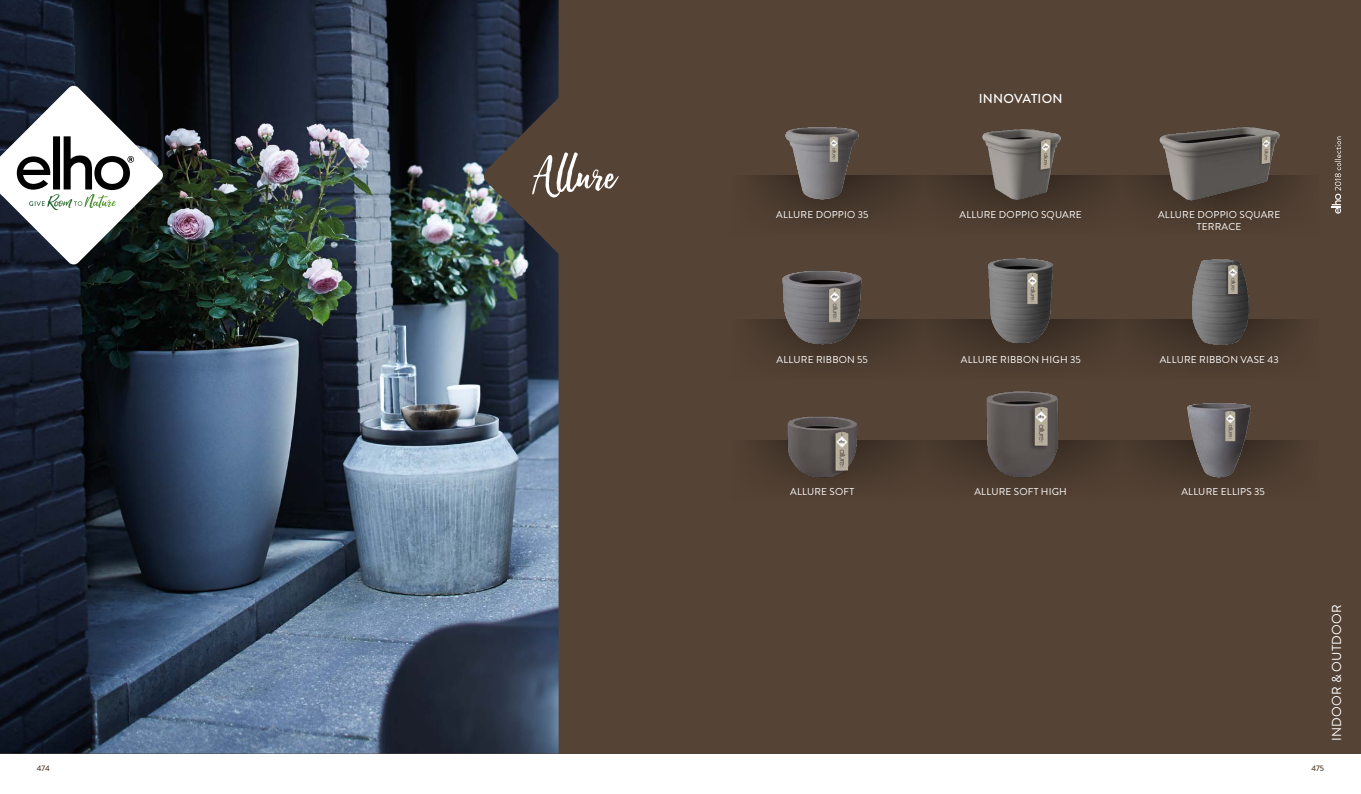
<style>
.page{position:relative;width:1361px;height:794px;background:#fff}
.page>*{position:absolute;margin:0;border:0;box-sizing:border-box;transform-origin:0 0}
.t1{font:60px "elho Sunshine 2";color:#fff}
.t2{font:13px "Brandon Grotesque";letter-spacing:.015em;color:#fff}
.t3{font:500 13px "Brandon Grotesque";letter-spacing:.02em;color:#fff}
.t4{font:10px/12px "Brandon Grotesque";letter-spacing:.02em;color:#fff;text-align:center}
.t5{font:500 8px "Brandon Grotesque";letter-spacing:-.005em;color:#554335}
</style>
<div class="page">
<div style="left:0;top:0;width:1361px;height:753px;background:#554335"></div>
<img style="left:0;top:0;width:558px;height:753px">
<div style="left:723px;top:175px;width:595px;height:60px;background:#4f3e31"></div>
<div style="left:723px;top:320px;width:595px;height:60px;background:#4e3d30"></div>
<div style="left:723px;top:440px;width:595px;height:60px;background:#4e3e31"></div>
<img style="left:966px;top:129px;width:109px;height:81px">
<img style="left:1144px;top:127px;width:138px;height:83px">
<img style="left:966px;top:391px;width:109px;height:87px">
<img style="left:768px;top:416px;width:108px;height:62px">
<img style="left:1165px;top:259px;width:108px;height:94px">
<img style="left:1166px;top:403px;width:105px;height:75px">
<img style="left:965px;top:258px;width:111px;height:95px">
<img style="left:770px;top:127px;width:104px;height:83px">
<img style="left:770px;top:271px;width:104px;height:82px">
<svg style="left:0;top:86px;width:163px;height:178px;background:#838789"></svg>
<svg style="left:1331px;top:137px;width:10px;height:77px"></svg>
<h1 class="t1" style="left:531px;top:142px;width:87px">Allure</h1>
<p class="t4" style="left:776px;top:209px;width:94px">ALLURE DOPPIO 35</p>
<h2 class="t3" style="left:978px;top:89px;width:85px">INNOVATION</h2>
<p class="t4" style="left:959px;top:209px;width:124px">ALLURE DOPPIO SQUARE</p>
<p class="t4" style="left:1158px;top:209px;width:124px">ALLURE DOPPIO SQUARE<br>TERRACE</p>
<p class="t4" style="left:776px;top:353px;width:93px">ALLURE RIBBON 55</p>
<p class="t4" style="left:961px;top:354px;width:121px">ALLURE RIBBON HIGH 35</p>
<p class="t4" style="left:1159px;top:354px;width:120px">ALLURE RIBBON VASE 43</p>
<p class="t4" style="left:790px;top:486px;width:66px">ALLURE SOFT</p>
<p class="t4" style="left:974px;top:486px;width:94px">ALLURE SOFT HIGH</p>
<p class="t4" style="left:1181px;top:486px;width:85px">ALLURE ELLIPS 35</p>
<h2 class="t2" style="left:1327px;top:740px;width:138px;rotate:-90deg">INDOOR &amp; OUTDOOR</h2>
<p class="t5" style="left:37px;top:763px;width:14px">474</p>
<p class="t5" style="left:1311px;top:763px;width:14px">475</p>
</div>
